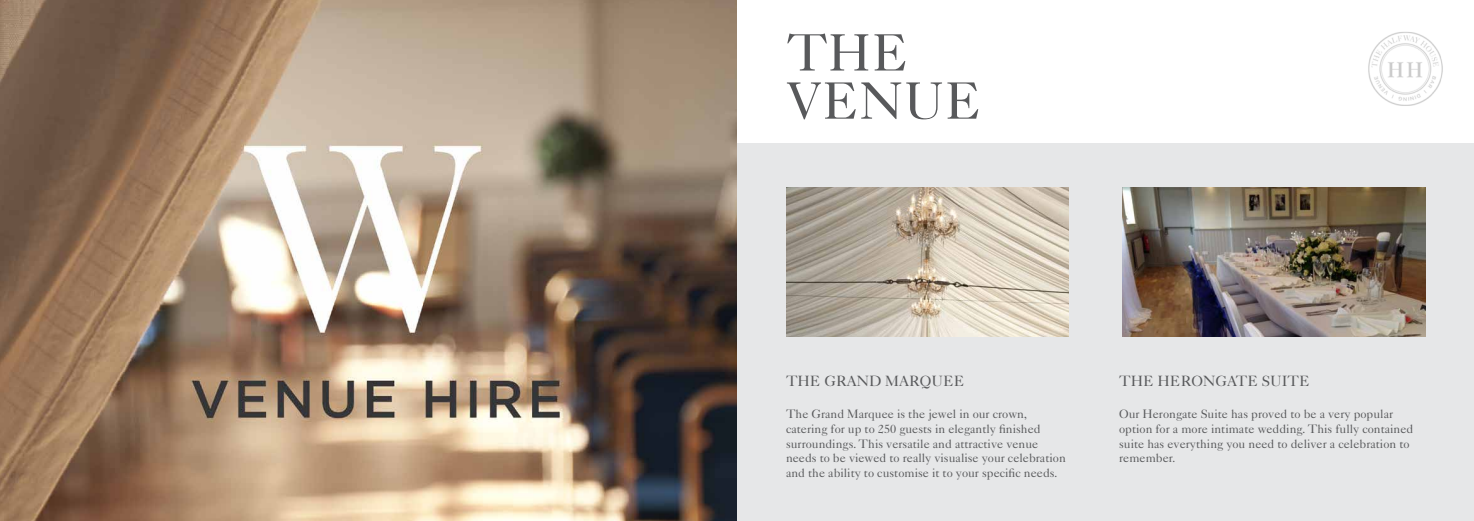
<style>
.page{position:relative;width:1474px;height:521px;background:#fff}
.page>*{position:absolute;margin:0;border:0;box-sizing:border-box;transform-origin:0 0}
.t1{font:52.5px/48.1px "Caslon 540 LT Std";color:#58595b}
.t2{font:14.88px "Caslon 540 LT Std";color:#58595b}
.t3{font:12.25px/14.7px "Caslon 540 LT Std";color:#58595b}
</style>
<div class="page">
<img style="left:1368px;top:32px;width:75px;height:74px">
<div style="left:737px;top:144px;width:736px;height:377px;background:#e6e7e8"></div>
<img style="left:0;top:0;width:737px;height:521px">
<img style="left:786px;top:187px;width:282px;height:149px">
<img style="left:1122px;top:187px;width:303px;height:149px">
<h1 class="t1" style="left:786px;top:28px;width:197px">THE<br>VENUE</h1>
<p class="t2" style="left:786px;top:371px;width:180px">THE GRAND MARQUEE</p>
<p class="t3" style="left:786px;top:406px;width:281px">The Grand Marquee is the jewel in our crown, catering for up to 250 guests in elegantly finished surroundings. This versatile and attractive venue needs to be viewed to really visualise your celebration and the ability to customise it to your specific needs.</p>
<p class="t2" style="left:1119px;top:371px;width:192px">THE HERONGATE SUITE</p>
<p class="t3" style="left:1119px;top:406px;width:296px">Our Herongate Suite has proved to be a very popular option for a more intimate wedding. This fully contained suite has everything you need to deliver a celebration to remember.</p>
</div>
